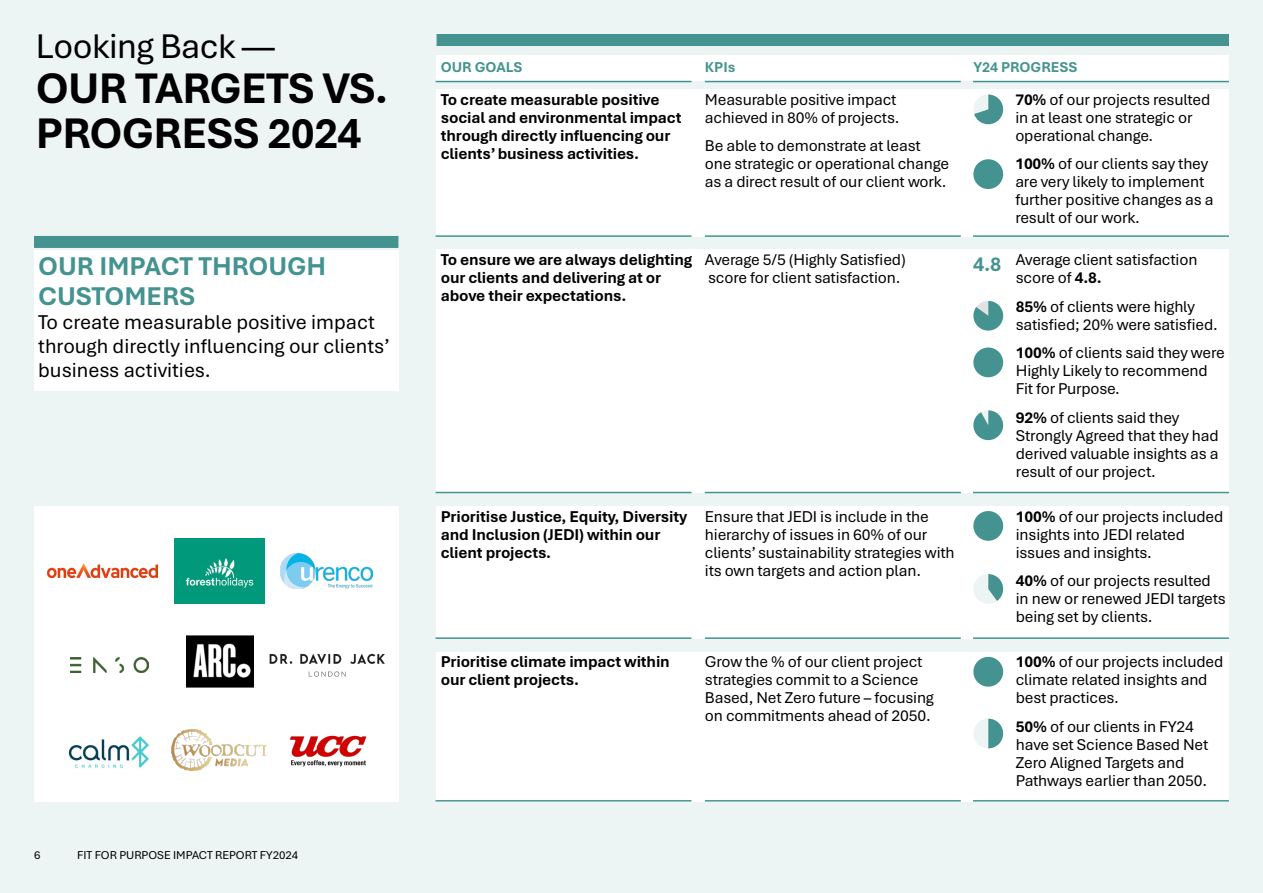
<style>
.page{position:relative;width:1263px;height:893px;background:#ecf4f4}
.page>*{position:absolute;margin:0;border:0;box-sizing:border-box;transform-origin:0 0}
.t1{font:700 45px/45px "Aptos";letter-spacing:-.015em;color:#000}
.t2{font:36px "Aptos";letter-spacing:-.015em;color:#000}
.t3{font:700 27px/30px "Aptos";color:#449390}
.t4{font:21px/24px "Aptos";color:#000}
.t5{font:700 21px "Aptos";color:#449390}
.t6{font:16.5px/18px "Aptos";letter-spacing:-.01em;color:#000}
.t7{font:700 16.5px/18px "Aptos";letter-spacing:-.01em;color:#000}
.t8{font:700 15px "Aptos";color:#449390}
.t9{font:12px "Aptos";color:#000}
.s1{font-weight:700}
</style>
<div class="page">
<div style="left:437px;top:34px;width:792px;height:12px;background:#449390"></div>
<div style="left:34px;top:250px;width:364px;height:140px;background:#fff"></div>
<div style="left:34px;top:236px;width:364px;height:12px;background:#449390"></div>
<div style="left:437px;top:506px;width:792px;height:133px;background:#fff"></div>
<hr style="left:436px;top:637px;width:255px;height:2px;background:#449390">
<hr style="left:705px;top:637px;width:256px;height:2px;background:#449390">
<hr style="left:973px;top:637px;width:256px;height:2px;background:#449390">
<div style="left:973px;top:511px;width:30px;height:30px;background:#449390;border-radius:50%"></div>
<svg style="left:973px;top:574px;width:30px;height:30px"></svg>
<div style="left:437px;top:652px;width:792px;height:149px;background:#fff"></div>
<hr style="left:436px;top:800px;width:255px;height:1px;background:#449390">
<hr style="left:705px;top:800px;width:256px;height:1px;background:#449390">
<hr style="left:973px;top:800px;width:256px;height:1px;background:#449390">
<div style="left:973px;top:657px;width:30px;height:30px;background:#449390;border-radius:50%"></div>
<svg style="left:973px;top:719px;width:30px;height:29px"></svg>
<div style="left:437px;top:250px;width:792px;height:243px;background:#fff"></div>
<div style="left:973px;top:347px;width:30px;height:30px;background:#449390;border-radius:50%"></div>
<svg style="left:973px;top:301px;width:30px;height:30px"></svg>
<svg style="left:973px;top:410px;width:30px;height:30px"></svg>
<hr style="left:436px;top:492px;width:255px;height:1px;background:#449390">
<hr style="left:705px;top:492px;width:256px;height:1px;background:#449390">
<hr style="left:973px;top:492px;width:256px;height:1px;background:#449390">
<div style="left:437px;top:55px;width:792px;height:26px;background:#fff"></div>
<div style="left:437px;top:89px;width:792px;height:148px;background:#fff"></div>
<hr style="left:436px;top:81px;width:255px;height:1px;background:#449390">
<hr style="left:705px;top:81px;width:256px;height:1px;background:#449390">
<hr style="left:973px;top:81px;width:256px;height:1px;background:#449390">
<div style="left:973px;top:159px;width:30px;height:30px;background:#449390;border-radius:50%"></div>
<svg style="left:973px;top:95px;width:30px;height:29px"></svg>
<hr style="left:436px;top:235px;width:255px;height:2px;background:#449390">
<hr style="left:705px;top:235px;width:256px;height:2px;background:#449390">
<hr style="left:973px;top:235px;width:256px;height:2px;background:#449390">
<div style="left:34px;top:506px;width:364px;height:295px;background:#fff"></div>
<img style="left:48px;top:564px;width:109px;height:14px">
<img style="left:280px;top:553px;width:92px;height:35px">
<img style="left:172px;top:730px;width:95px;height:41px">
<img style="left:68px;top:736px;width:81px;height:32px">
<img style="left:174px;top:538px;width:90px;height:65px">
<img style="left:290px;top:735px;width:77px;height:32px">
<img style="left:269px;top:653px;width:116px;height:24px">
<img style="left:71px;top:657px;width:78px;height:15px">
<img style="left:186px;top:635px;width:68px;height:53px">
<p class="t2" style="left:36px;top:21px;width:241px">Looking Back —</p>
<p class="t1" style="left:36px;top:64px;width:354px">OUR TARGETS VS.<br>PROGRESS 2024</p>
<p class="t3" style="left:38px;top:250px;width:290px">OUR IMPACT THROUGH<br>CUSTOMERS</p>
<p class="t4" style="left:38px;top:309px;width:353px">To create measurable positive impact through directly influencing our clients’ business activities.</p>
<p class="t9" style="left:34px;top:847px;width:8px">6</p>
<p class="t9" style="left:77px;top:847px;width:223px">FIT FOR PURPOSE IMPACT REPORT FY2024</p>
<p class="t8" style="left:441px;top:57px;width:83px">OUR GOALS</p>
<p class="t8" style="left:705px;top:57px;width:32px">KPIs</p>
<p class="t8" style="left:973px;top:57px;width:106px">Y24 PROGRESS</p>
<p class="t7" style="left:441px;top:90px;width:242px">To create measurable positive social and environmental impact through directly influencing our clients’ business activities.</p>
<p class="t6" style="left:705px;top:90px;width:196px">Measurable positive impact achieved in 80% of projects.</p>
<p class="t6" style="left:1015px;top:90px;width:196px"><span class="s1">70%</span> of our projects resulted in at least one strategic or operational change.</p>
<p class="t6" style="left:1015px;top:154px;width:200px"><span class="s1">100%</span> of our clients say they are very likely to implement further positive changes as a result of our work.</p>
<p class="t6" style="left:705px;top:136px;width:246px">Be able to demonstrate at least one strategic or operational change as a direct result of our client work.</p>
<p class="t7" style="left:441px;top:250px;width:253px">To ensure we are always delighting our clients and delivering at or above their expectations.</p>
<p class="t6" style="left:705px;top:250px;width:202px">Average 5/5 (Highly Satisfied) score for client satisfaction.</p>
<p class="t6" style="left:1016px;top:250px;width:183px">Average client satisfaction score of <span class="s1">4.8.</span></p>
<p class="t6" style="left:1016px;top:297px;width:203px"><span class="s1">85%</span> of clients were highly satisfied; 20% were satisfied.</p>
<p class="t6" style="left:1016px;top:343px;width:210px"><span class="s1">100%</span> of clients said they were<br>Highly Likely to recommend<br>Fit for Purpose.</p>
<p class="t6" style="left:1016px;top:408px;width:204px"><span class="s1">92%</span> of clients said they<br>Strongly Agreed that they had derived valuable insights as a result of our project.</p>
<p class="t5" style="left:973px;top:249px;width:30px">4.8</p>
<p class="t7" style="left:441px;top:506px;width:248px">Prioritise Justice, Equity, Diversity and Inclusion (JEDI) within our client projects.</p>
<p class="t6" style="left:705px;top:506px;width:251px">Ensure that JEDI is include in the hierarchy of issues in 60% of our clients’ sustainability strategies with its own targets and action plan.</p>
<p class="t6" style="left:1016px;top:506px;width:209px"><span class="s1">100%</span> of our projects included insights into JEDI related issues and insights.</p>
<p class="t6" style="left:1016px;top:571px;width:212px"><span class="s1">40%</span> of our projects resulted in new or renewed JEDI targets being set by clients.</p>
<p class="t7" style="left:441px;top:652px;width:230px">Prioritise climate impact within our client projects.</p>
<p class="t6" style="left:705px;top:652px;width:230px">Grow the % of our client project strategies commit to a Science<br>Based, Net Zero future – focusing on commitments ahead of 2050.</p>
<p class="t6" style="left:1016px;top:652px;width:209px"><span class="s1">100%</span> of our projects included climate related insights and best practices.</p>
<p class="t6" style="left:1016px;top:717px;width:194px"><span class="s1">50%</span> of our clients in FY24 have set Science Based Net<br>Zero Aligned Targets and<br>Pathways earlier than 2050.</p>
</div>
